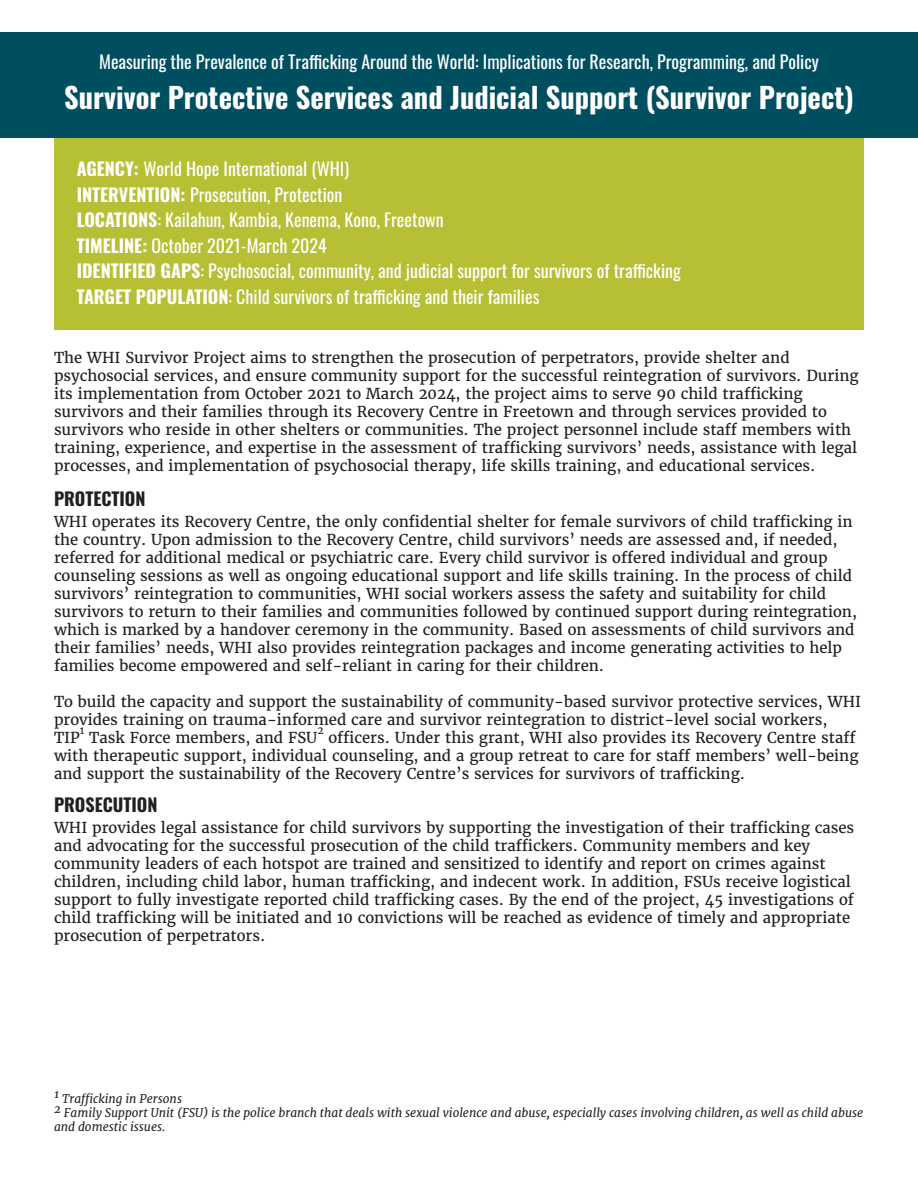
<style>
.page{position:relative;width:918px;height:1188px;background:#fff}
.page>*{position:absolute;margin:0;border:0;box-sizing:border-box;transform-origin:0 0}
.t1{font:700 28.5px "Oswald";color:#fff}
.t2{font:18px "Oswald";color:#fff}
.t3{font:700 18px "Oswald";color:#231f20}
.t4{font:15px/18px "Merriweather";color:#231f20}
.t5{font:italic 12px/14.4px "Merriweather";color:#231f20}
.t6{font:10.5px "Merriweather";color:#231f20}
.s1{font-weight:700}
</style>
<div class="page">
<div style="left:54px;top:137px;width:810px;height:193px;background:#b7bf34"></div>
<div style="left:0;top:32px;width:918px;height:106px;background:#004f61"></div>
<p class="t2" style="left:99px;top:46px;width:721px">Measuring the Prevalence of Trafficking Around the World: Implications for Research, Programming, and Policy</p>
<p class="t1" style="left:64px;top:83px;width:791px">Survivor Protective Services and Judicial Support (Survivor Project)</p>
<p class="t2" style="left:77px;top:153px;width:274px"><span class="s1">AGENCY:</span> World Hope International (WHI)</p>
<p class="t2" style="left:77px;top:179px;width:267px"><span class="s1">INTERVENTION:</span> Prosecution, Protection</p>
<p class="t2" style="left:77px;top:204px;width:368px"><span class="s1">LOCATIONS</span>: Kailahun, Kambia, Kenema, Kono, Freetown</p>
<p class="t2" style="left:77px;top:230px;width:252px"><span class="s1">TIMELINE:</span> October 2021-March 2024</p>
<p class="t2" style="left:77px;top:255px;width:606px"><span class="s1">IDENTIFIED GAPS</span>: Psychosocial, community, and judicial support for survivors of trafficking</p>
<p class="t2" style="left:77px;top:281px;width:464px"><span class="s1">TARGET POPULATION</span>: Child survivors of trafficking and their families</p>
<p class="t4" style="left:54px;top:349px;width:806px">The WHI Survivor Project aims to strengthen the prosecution of perpetrators, provide shelter and psychosocial services, and ensure community support for the successful reintegration of survivors. During its implementation from October 2021 to March 2024, the project aims to serve 90 child trafficking survivors and their families through its Recovery Centre in Freetown and through services provided to survivors who reside in other shelters or communities. The project personnel include staff members with training, experience, and expertise in the assessment of trafficking survivors’ needs, assistance with legal processes, and implementation of psychosocial therapy, life skills training, and educational services.</p>
<p class="t3" style="left:54px;top:489px;width:93px">PROTECTION</p>
<p class="t4" style="left:54px;top:513px;width:805px">WHI operates its Recovery Centre, the only confidential shelter for female survivors of child trafficking in the country. Upon admission to the Recovery Centre, child survivors’ needs are assessed and, if needed, referred for additional medical or psychiatric care. Every child survivor is offered individual and group counseling sessions as well as ongoing educational support and life skills training. In the process of child survivors’ reintegration to communities, WHI social workers assess the safety and suitability for child survivors to return to their families and communities followed by continued support during reintegration, which is marked by a handover ceremony in the community. Based on assessments of child survivors and their families’ needs, WHI also provides reintegration packages and income generating activities to help families become empowered and self-reliant in caring for their children.</p>
<p class="t4" style="left:54px;top:693px;width:809px">To build the capacity and support the sustainability of community-based survivor protective services, WHI provides training on trauma-informed care and survivor reintegration to district-level social workers,</p>
<p class="t4" style="left:54px;top:729px;width:27px">TIP</p>
<p class="t6" style="left:80px;top:724px;width:6px">1</p>
<p class="t4" style="left:89px;top:729px;width:230px">Task Force members, and FSU</p>
<p class="t6" style="left:317px;top:724px;width:8px">2</p>
<p class="t4" style="left:54px;top:729px;width:806px;text-indent:274px">officers. Under this grant, WHI also provides its Recovery Centre staff with therapeutic support, individual counseling, and a group retreat to care for staff members’ well-being and support the sustainability of the Recovery Centre’s services for survivors of trafficking.</p>
<p class="t3" style="left:54px;top:795px;width:105px">PROSECUTION</p>
<p class="t4" style="left:54px;top:819px;width:802px">WHI provides legal assistance for child survivors by supporting the investigation of their trafficking cases and advocating for the successful prosecution of the child traffickers. Community members and key community leaders of each hotspot are trained and sensitized to identify and report on crimes against children, including child labor, human trafficking, and indecent work. In addition, FSUs receive logistical support to fully investigate reported child trafficking cases. By the end of the project, 45 investigations of child trafficking will be initiated and 10 convictions will be reached as evidence of timely and appropriate prosecution of perpetrators.</p>
<p class="t5" style="left:54px;top:1091px;width:130px">1 Trafficking in Persons</p>
<p class="t5" style="left:54px;top:1106px;width:811px">2 Family Support Unit (FSU) is the police branch that deals with sexual violence and abuse, especially cases involving children, as well as child abuse and domestic issues.</p>
</div>
